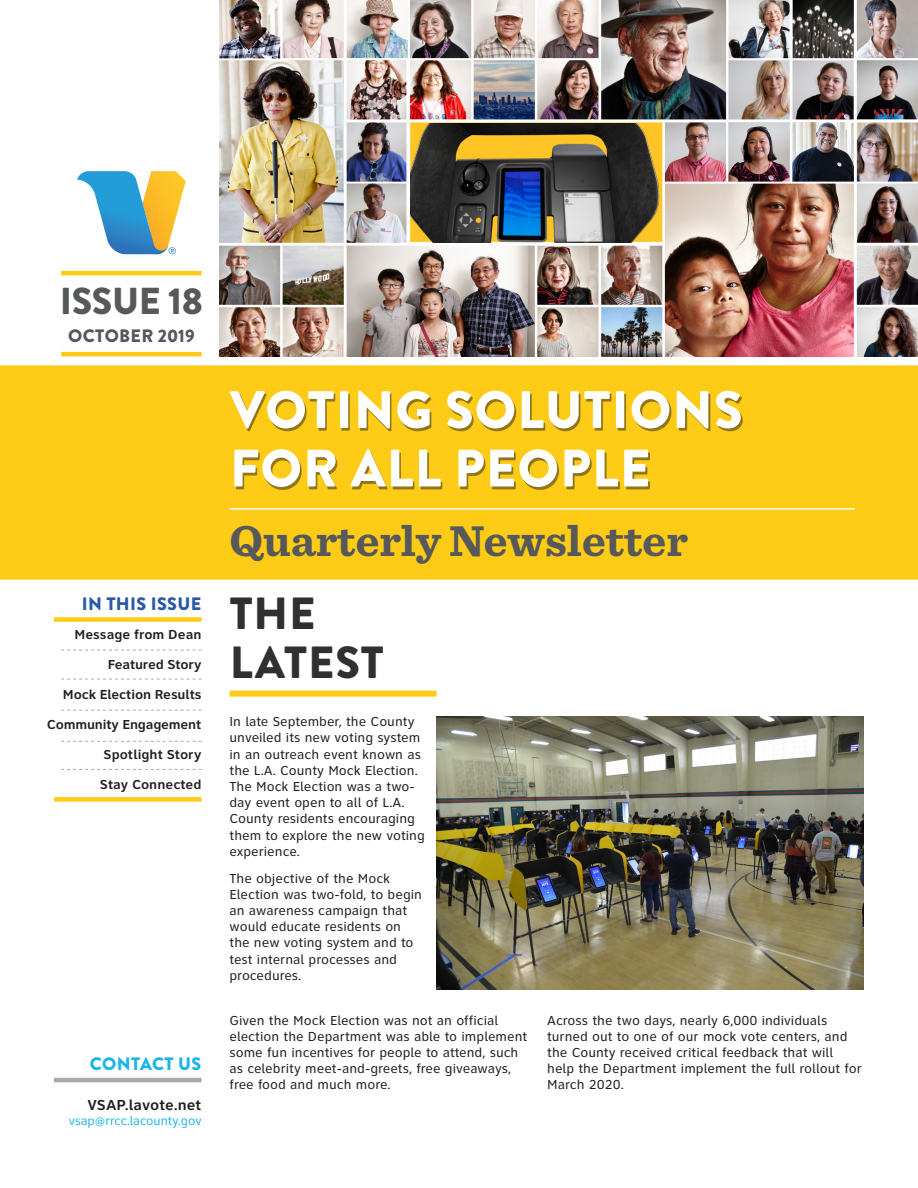
<style>
.page{position:relative;width:918px;height:1188px;background:#fff}
.page>*{position:absolute;margin:0;border:0;box-sizing:border-box;transform-origin:0 0}
.t1{font:900 52.5px/58.5px "Brandon Grotesque";letter-spacing:.02em;color:#fff}
.t2{font:700 45px "Sentinel";color:#57585a}
.t3{font:900 45px/49.5px "Brandon Grotesque";letter-spacing:.02em;color:#312f30}
.t4{font:900 37.5px "Brandon Grotesque";letter-spacing:-.01em;color:#57585a}
.t5{font:900 18px "Brandon Grotesque";letter-spacing:.02em;color:#57585a}
.t6{font:900 18px "Brandon Grotesque";letter-spacing:.02em;color:#2a58a7}
.t7{font:900 18px "Brandon Grotesque";letter-spacing:.02em;color:#1ab5ea}
.t8{font:700 15px "Clearview ADA";color:#231f20}
.t9{font:13.5px/16.2px "Clearview Text";color:#231f20}
.t10{font:700 13.5px "Clearview ADA";letter-spacing:-.01em;color:#231f20}
.t11{font:12.75px "Clearview ADA";color:#1ab5ea}
</style>
<div class="page">
<div style="left:0;top:356px;width:918px;height:224px;background:#fecb17"></div>
<img style="left:220px;top:0;width:697px;height:356px">
<img style="left:410px;top:123px;width:252px;height:120px">
<hr style="left:61px;top:352px;width:141px;height:4px;background:#fecb17">
<div style="left:54px;top:617px;width:148px;height:5px;background:#fecb17"></div>
<div style="left:54px;top:797px;width:148px;height:5px;background:#fecb17"></div>
<hr style="left:54px;top:1078px;width:148px;height:4px;background:#a8a9ad">
<hr style="left:230px;top:508px;width:625px;height:2px;background:#fff">
<hr style="left:61px;top:271px;width:141px;height:4px;background:#fecb17">
<div style="left:231px;top:393px;width:512px;height:97px;background:#231f20;opacity:.5"></div>
<svg style="left:61px;top:650px;width:141px;height:1px"></svg>
<svg style="left:61px;top:679px;width:141px;height:1px"></svg>
<svg style="left:61px;top:710px;width:141px;height:1px"></svg>
<svg style="left:61px;top:741px;width:141px;height:1px"></svg>
<svg style="left:61px;top:769px;width:141px;height:1px"></svg>
<div style="left:230px;top:691px;width:206px;height:6px;background:#fecb17"></div>
<svg style="left:77px;top:171px;width:108px;height:83px"></svg>
<img style="left:436px;top:716px;width:428px;height:274px">
<p class="t4" style="left:60px;top:274px;width:145px">ISSUE 18</p>
<p class="t5" style="left:68px;top:323px;width:128px">OCTOBER 2019</p>
<p class="t1" style="left:230px;top:381px;width:514px">VOTING SOLUTIONS<br>FOR ALL PEOPLE</p>
<p class="t2" style="left:230px;top:506px;width:460px">Quarterly Newsletter</p>
<p class="t6" style="left:82px;top:591px;width:121px">IN THIS ISSUE</p>
<p class="t3" style="left:230px;top:589px;width:156px">THE<br>LATEST</p>
<p class="t10" style="left:75px;top:625px;width:129px">Message from Dean</p>
<p class="t10" style="left:108px;top:655px;width:95px">Featured Story</p>
<p class="t10" style="left:63px;top:685px;width:140px">Mock Election Results</p>
<p class="t10" style="left:47px;top:715px;width:156px">Community Engagement</p>
<p class="t10" style="left:104px;top:745px;width:100px">Spotlight Story</p>
<p class="t10" style="left:100px;top:775px;width:103px">Stay Connected</p>
<p class="t9" style="left:230px;top:714px;width:197px">In late September, the County unveiled its new voting system in an outreach event known as the L.A. County Mock Election.<br>The Mock Election was a two&shy;day event open to all of L.A.<br>County residents encouraging them to explore the new voting experience.</p>
<p class="t9" style="left:230px;top:870px;width:194px">The objective of the Mock<br>Election was two-fold, to begin an awareness campaign that would educate residents on the new voting system and to test internal processes and procedures.</p>
<p class="t9" style="left:230px;top:1012px;width:299px">Given the Mock Election was not an official election the Department was able to implement some fun incentives for people to attend, such as celebrity meet-and-greets, free giveaways, free food and much more.</p>
<p class="t9" style="left:547px;top:1012px;width:316px">Across the two days, nearly 6,000 individuals turned out to one of our mock vote centers, and the County received critical feedback that will help the Department implement the full rollout for March 2020.</p>
<p class="t7" style="left:90px;top:1051px;width:113px">CONTACT US</p>
<p class="t8" style="left:87px;top:1094px;width:116px">VSAP.lavote.net</p>
<p class="t11" style="left:69px;top:1113px;width:134px">vsap@rrcc.lacounty.gov</p>
</div>
